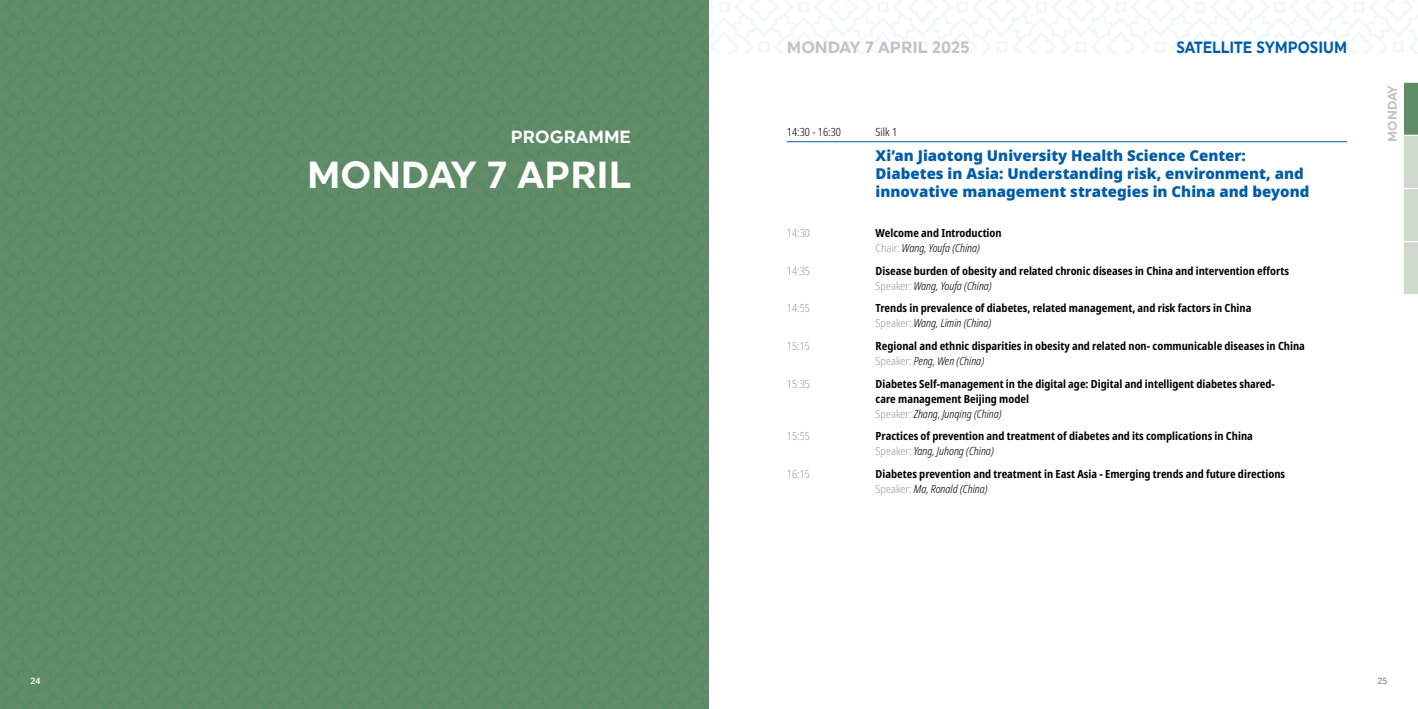
<style>
.page{position:relative;width:1418px;height:709px;background:#fff}
.page>*{position:absolute;margin:0;border:0;box-sizing:border-box;transform-origin:0 0}
.t1{font:37.5px "Uniform Regular 2";color:#fff}
.t2{font:17.5px "Uniform Regular 2";color:#fff}
.t3{font:16.25px "Uniform Regular 2";color:#005da9;scale:.9 1}
.t4{font:16.25px "Uniform Regular 2";color:#c2c2c2}
.t5{font:900 15px/18px "Noto Sans";color:#005da9}
.t6{font:12.5px "Uniform Regular 2";color:#c2c2c2}
.t7{font:700 condensed 11.25px/15px "Noto Sans";color:#000}
.t8{font:300 condensed 11.25px "Noto Sans";color:#9d9d9c}
.t9{font:300 condensed 11.25px "Noto Sans";color:#000}
.t10{font:600 8.75px "Noto Sans";color:#fff}
.t11{font:500 8.75px "Noto Sans";color:#878787}
.s1{font-weight:300;color:#9d9d9c}
.s2{font-weight:300;font-style:italic}
</style>
<div class="page">
<div style="left:709px;top:0;width:708px;height:53px;background:linear-gradient(to right,#fbfdfd,#fbfdfd)"></div>
<div style="left:1403px;top:82px;width:14px;height:53px;background:#608d68"></div>
<svg style="left:1403px;top:82px;width:14px;height:1px"></svg>
<div style="left:1404px;top:136px;width:13px;height:158px;background:#cfd9ce"></div>
<div style="left:0;top:0;width:709px;height:709px;background:#608d68"></div>
<hr style="left:787px;top:141px;width:559px;height:1px;background:#005da9">
<p class="t10" style="left:30px;top:675px;width:12px">24</p>
<h2 class="t2" style="left:511px;top:127px;width:121px">PROGRAMME</h2>
<h1 class="t1" style="left:307px;top:153px;width:325px">MONDAY 7 APRIL</h1>
<h3 class="t4" style="left:787px;top:38px;width:28px">MONDAY</h3>
<h3 class="t4" style="left:865px;top:38px;width:35px">7 APRIL</h3>
<h3 class="t4" style="left:931px;top:38px;width:39px">2025</h3>
<h3 class="t3" style="left:1176px;top:38px;width:191px">SATELLITE SYMPOSIUM</h3>
<p class="t9" style="left:787px;top:124px;width:56px">14:30 - 16:30</p>
<p class="t9" style="left:875px;top:124px;width:23px">Silk 1</p>
<h3 class="t5" style="left:875px;top:147px;width:435px">Xi’an Jiaotong University Health Science Center:<br>Diabetes in Asia: Understanding risk, environment, and innovative management strategies in China and beyond</h3>
<p class="t8" style="left:787px;top:225px;width:25px">14:30</p>
<p class="t7" style="left:875px;top:226px;width:128px">Welcome and Introduction<br><span class="s1">Chair:</span> <span class="s2">Wang, Youfa (China)</span></p>
<p class="t8" style="left:787px;top:263px;width:25px">14:35</p>
<p class="t7" style="left:875px;top:263px;width:415px">Disease burden of obesity and related chronic diseases in China and intervention efforts<br><span class="s1">Speaker:</span> <span class="s2">Wang, Youfa (China)</span></p>
<p class="t8" style="left:787px;top:300px;width:25px">14:55</p>
<p class="t7" style="left:875px;top:301px;width:377px">Trends in prevalence of diabetes, related management, and risk factors in China<br><span class="s1">Speaker:</span> <span class="s2">Wang, Limin (China)</span></p>
<p class="t8" style="left:787px;top:338px;width:25px">15:15</p>
<p class="t7" style="left:875px;top:338px;width:431px">Regional and ethnic disparities in obesity and related non- communicable diseases in China<br><span class="s1">Speaker:</span> <span class="s2">Peng, Wen (China)</span></p>
<p class="t8" style="left:787px;top:375px;width:25px">15:35</p>
<p class="t7" style="left:875px;top:376px;width:401px">Diabetes Self-management in the digital age: Digital and intelligent diabetes shared&shy;care management Beijing model<br><span class="s1">Speaker:</span> <span class="s2">Zhang, Junqing (China)</span></p>
<p class="t8" style="left:787px;top:428px;width:25px">15:55</p>
<p class="t7" style="left:875px;top:428px;width:379px">Practices of prevention and treatment of diabetes and its complications in China<br><span class="s1">Speaker:</span> <span class="s2">Yang, Juhong (China)</span></p>
<p class="t8" style="left:787px;top:465px;width:25px">16:15</p>
<p class="t7" style="left:875px;top:466px;width:411px">Diabetes prevention and treatment in East Asia - Emerging trends and future directions<br><span class="s1">Speaker:</span> <span class="s2">Ma, Ronald (China)</span></p>
<p class="t6" style="left:1384px;top:142px;width:58px;rotate:-90deg">MONDAY</p>
<p class="t11" style="left:1377px;top:675px;width:12px">25</p>
</div>
